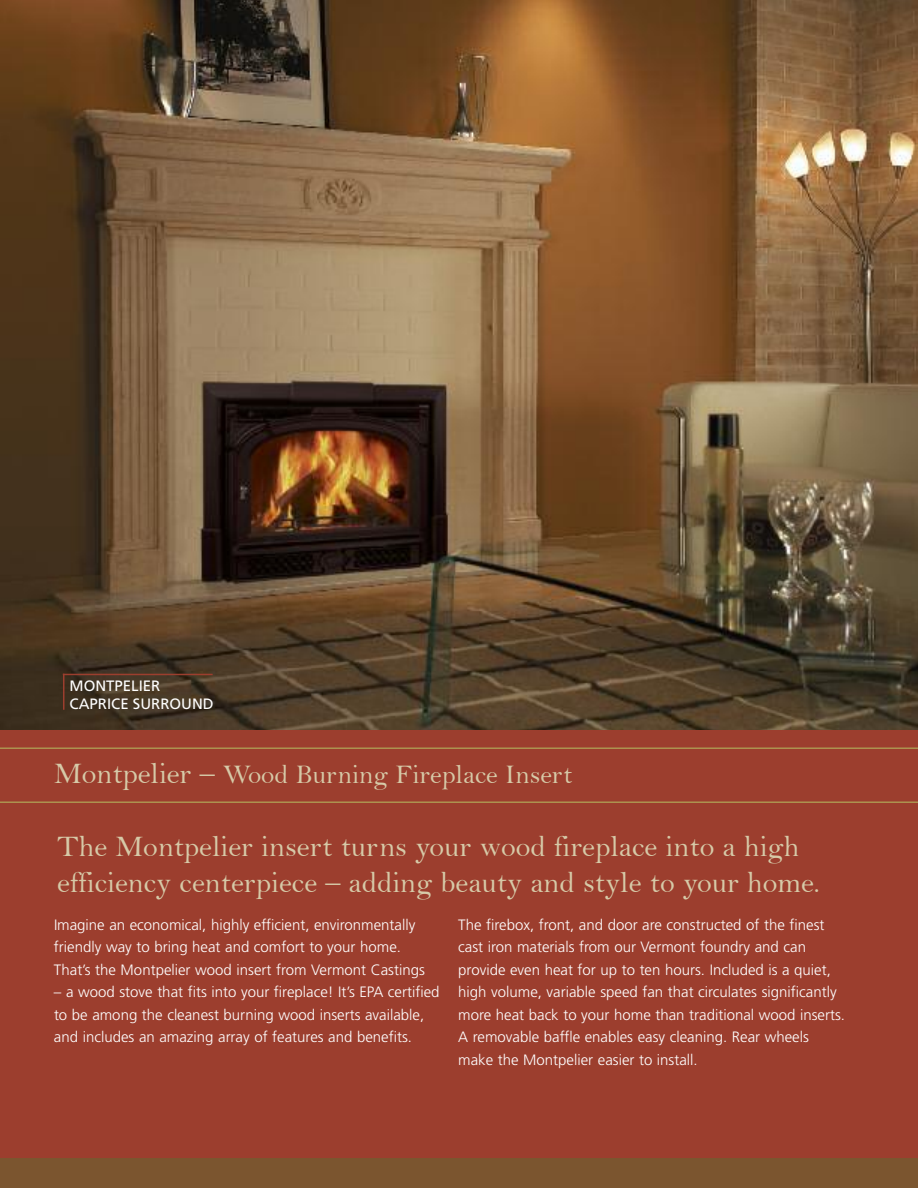
<style>
.page{position:relative;width:918px;height:1188px;background:#fff}
.page>*{position:absolute;margin:0;border:0;box-sizing:border-box;transform-origin:0 0}
.t1{font:30px/36px "Bell";color:#d6caa8}
.t2{font:27px "Bell";color:#d6caa8}
.t3{font:300 15px/22.5px "Frutiger";color:#fff}
.t4{font:15px/18px "Frutiger";color:#fff}
.s1{font-size:30px}
</style>
<div class="page">
<div style="left:0;top:1158px;width:918px;height:30px;background:#7b552f"></div>
<img style="left:0;top:0;width:918px;height:730px">
<div style="left:0;top:730px;width:918px;height:428px;background:#9c3e2e"></div>
<hr style="left:0;top:747px;width:918px;height:2px;background:#ad9450">
<hr style="left:0;top:801px;width:918px;height:2px;background:#ad9450">
<hr style="left:63px;top:674px;width:150px;height:1px;background:#9c3e2e">
<hr style="left:63px;top:674px;width:1px;height:36px;background:#9c3e2e">
<p class="t4" style="left:70px;top:678px;width:146px">MONTPELIER<br>CAPRICE SURROUND</p>
<h2 class="t2" style="left:54px;top:760px;width:520px"><span class="s1">Montpelier –</span> Wood Burning Fireplace Insert</h2>
<h1 class="t1" style="left:57px;top:829px;width:764px">The Montpelier insert turns your wood fireplace into a high efficiency centerpiece – adding beauty and style to your home.</h1>
<p class="t3" style="left:54px;top:914px;width:372px">Imagine an economical, highly efficient, environmentally friendly way to bring heat and comfort to your home.<br>That’s the Montpelier wood insert from Vermont Castings</p>
<p class="t3" style="left:54px;top:982px;width:387px">– a wood stove that fits into your fireplace! It’s EPA certified to be among the cleanest burning wood inserts available, and includes an amazing array of features and benefits.</p>
<p class="t3" style="left:458px;top:914px;width:388px">The firebox, front, and door are constructed of the finest cast iron materials from our Vermont foundry and can provide even heat for up to ten hours. Included is a quiet, high volume, variable speed fan that circulates significantly more heat back to your home than traditional wood inserts.<br>A removable baffle enables easy cleaning. Rear wheels make the Montpelier easier to install.</p>
</div>
